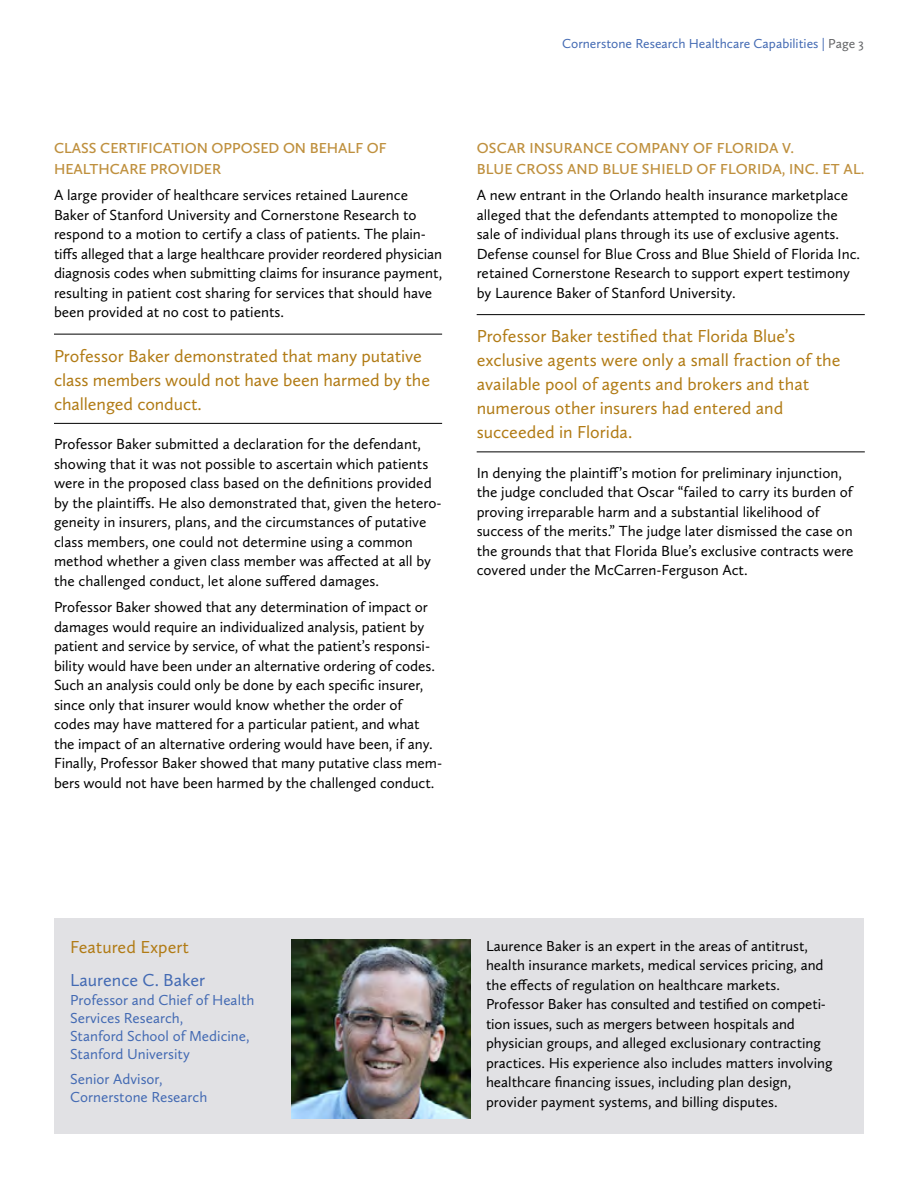
<style>
.page{position:relative;width:918px;height:1188px;background:#fff}
.page>*{position:absolute;margin:0;border:0;box-sizing:border-box;transform-origin:0 0}
.t1{font:18px/24px "Calluna Sans";color:#b17b15}
.t2{font:18px "Calluna Sans";color:#436ab3}
.t3{font:15.15px/19.5px "Calluna Sans";color:#000}
.t4{font:15px/19.5px "Calluna Sans";color:#000}
.t5{font:600 15px/21px "Calluna Sans";color:#bf903e}
.t6{font:15px/18px "Calluna Sans";color:#436ab3}
.t7{font:13.5px "Calluna Sans";color:#436ab3}
.s1{color:#636466}
</style>
<div class="page">
<div style="left:54px;top:918px;width:810px;height:216px;background:#e1e1e4"></div>
<img style="left:292px;top:940px;width:179px;height:179px">
<hr style="left:54px;top:334px;width:388px;height:1px;background:#000">
<hr style="left:54px;top:423px;width:388px;height:1px;background:#000">
<hr style="left:477px;top:314px;width:388px;height:1px;background:#000">
<hr style="left:477px;top:452px;width:388px;height:1px;background:#000">
<p class="t7" style="left:562px;top:35px;width:303px">Cornerstone Research Healthcare Capabilities | <span class="s1">Page 3</span></p>
<p class="t5" style="left:54px;top:137px;width:334px">CLASS CERTIFICATION OPPOSED ON BEHALF OF<br>HEALTHCARE PROVIDER</p>
<p class="t3" style="left:54px;top:185px;width:390px">A large provider of healthcare services retained Laurence Baker of Stanford University and Cornerstone Research to respond to a motion to certify a class of patients. The plain&shy;tiffs alleged that a large healthcare provider reordered physician diagnosis codes when submitting claims for insurance payment, resulting in patient cost sharing for services that should have been provided at no cost to patients.</p>
<p class="t1" style="left:54px;top:343px;width:378px">Professor Baker demonstrated that many putative class members would not have been harmed by the challenged conduct.</p>
<p class="t3" style="left:54px;top:434px;width:389px">Professor Baker submitted a declaration for the defendant, showing that it was not possible to ascertain which patients were in the proposed class based on the definitions provided by the plaintiffs. He also demonstrated that, given the hetero&shy;geneity in insurers, plans, and the circumstances of putative class members, one could not determine using a common method whether a given class member was affected at all by the challenged conduct, let alone suffered damages.</p>
<p class="t3" style="left:54px;top:597px;width:390px">Professor Baker showed that any determination of impact or damages would require an individualized analysis, patient by patient and service by service, of what the patient’s responsi&shy;bility would have been under an alternative ordering of codes.<br>Such an analysis could only be done by each specific insurer, since only that insurer would know whether the order of codes may have mattered for a particular patient, and what the impact of an alternative ordering would have been, if any.<br>Finally, Professor Baker showed that many putative class mem&shy;bers would not have been harmed by the challenged conduct.</p>
<p class="t5" style="left:477px;top:137px;width:389px">OSCAR INSURANCE COMPANY OF FLORIDA V.<br>BLUE CROSS AND BLUE SHIELD OF FLORIDA, INC. ET AL.</p>
<p class="t3" style="left:477px;top:185px;width:385px">A new entrant in the Orlando health insurance marketplace alleged that the defendants attempted to monopolize the sale of individual plans through its use of exclusive agents.<br>Defense counsel for Blue Cross and Blue Shield of Florida Inc. retained Cornerstone Research to support expert testimony by Laurence Baker of Stanford University.</p>
<p class="t1" style="left:477px;top:324px;width:365px">Professor Baker testified that Florida Blue’s exclusive agents were only a small fraction of the available pool of agents and brokers and that numerous other insurers had entered and succeeded in Florida.</p>
<p class="t3" style="left:477px;top:463px;width:379px">In denying the plaintiff’s motion for preliminary injunction, the judge concluded that Oscar “failed to carry its burden of proving irreparable harm and a substantial likelihood of success of the merits.” The judge later dismissed the case on the grounds that that Florida Blue’s exclusive contracts were covered under the McCarren-Ferguson Act.</p>
<p class="t1" style="left:70px;top:935px;width:120px">Featured Expert</p>
<p class="t6" style="left:70px;top:991px;width:186px">Professor and Chief of Health<br>Services Research,<br>Stanford School of Medicine,<br>Stanford University</p>
<p class="t6" style="left:70px;top:1069px;width:139px">Senior Advisor,<br>Cornerstone Research</p>
<p class="t2" style="left:70px;top:969px;width:136px">Laurence C. Baker</p>
<p class="t4" style="left:486px;top:936px;width:348px">Laurence Baker is an expert in the areas of antitrust, health insurance markets, medical services pricing, and the effects of regulation on healthcare markets.<br>Professor Baker has consulted and testified on competi&shy;tion issues, such as mergers between hospitals and physician groups, and alleged exclusionary contracting practices. His experience also includes matters involving healthcare financing issues, including plan design, provider payment systems, and billing disputes.</p>
</div>
